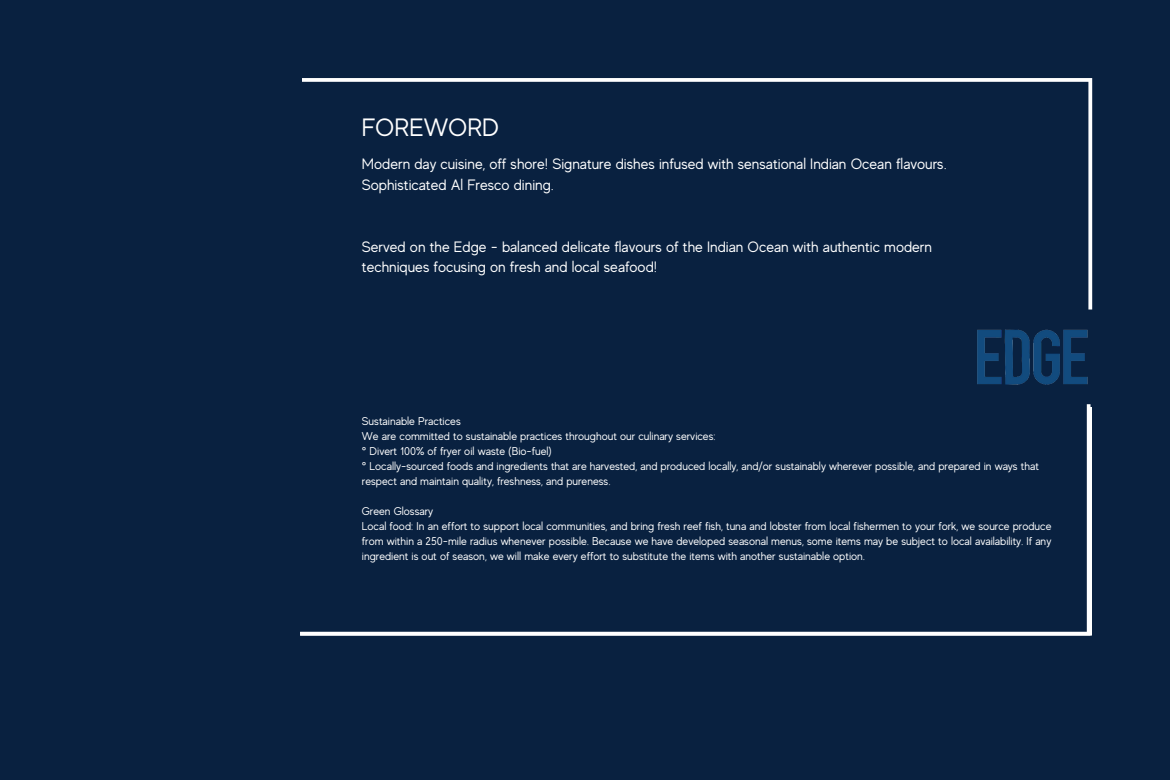
<style>
.page{position:relative;width:1170px;height:780px;background:#fff}
.page>*{position:absolute;margin:0;border:0;box-sizing:border-box;transform-origin:0 0}
.t1{font:25px "MADE Evolve Sans";color:#fff}
.t2{font:15px/20.6px "MADE Evolve Sans";color:#fff}
.t3{font:11.25px/15px "MADE Evolve Sans";color:#fff}
</style>
<div class="page">
<div style="left:0;top:0;width:1169px;height:779px;background:#092140"></div>
<img style="left:977px;top:329px;width:111px;height:56px">
<svg style="left:302px;top:78px;width:789px;height:231px"></svg>
<svg style="left:300px;top:404px;width:790px;height:231px"></svg>
<h1 class="t1" style="left:362px;top:113px;width:139px">FOREWORD</h1>
<h2 class="t2" style="left:362px;top:153px;width:586px">Modern day cuisine, off shore! Signature dishes infused with sensational Indian Ocean flavours.<br>Sophisticated Al Fresco dining.</h2>
<h2 class="t2" style="left:362px;top:236px;width:571px">Served on the Edge - balanced delicate flavours of the Indian Ocean with authentic modern techniques focusing on fresh and local seafood!</h2>
<p class="t3" style="left:362px;top:413px;width:678px">Sustainable Practices<br>We are committed to sustainable practices throughout our culinary services:<br>° Divert 100% of fryer oil waste (Bio-fuel)<br>° Locally-sourced foods and ingredients that are harvested, and produced locally, and/or sustainably wherever possible, and prepared in ways that respect and maintain quality, freshness, and pureness.</p>
<p class="t3" style="left:362px;top:503px;width:690px">Green Glossary<br>Local food: In an effort to support local communities, and bring fresh reef fish, tuna and lobster from local fishermen to your fork, we source produce from within a 250-mile radius whenever possible. Because we have developed seasonal menus, some items may be subject to local availability. If any ingredient is out of season, we will make every effort to substitute the items with another sustainable option.</p>
</div>
